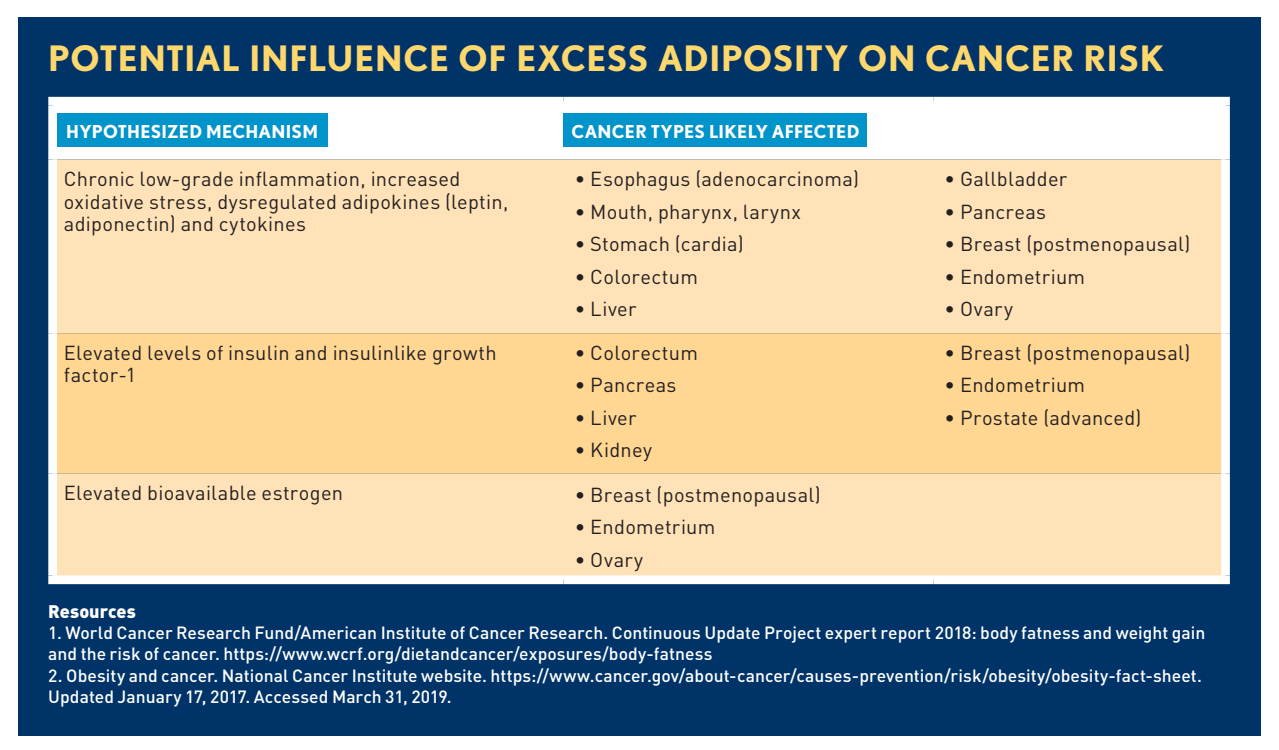
<style>
.page{position:relative;width:1279px;height:750px;background:#fff}
.page>*{position:absolute;margin:0;border:0;box-sizing:border-box;transform-origin:0 0}
.t1{font:700 35px "Nobel";letter-spacing:.015em;color:#ffd86d}
.t2{font:20px/22.5px "DIN";letter-spacing:.015em;color:#231f20}
.t3{font:900 18px "DIN";color:#fff}
.t4{font:700 17.75px "Nobel";letter-spacing:.015em;color:#fff}
.t5{font:500 17.5px/21.2px "DIN";color:#fff}
</style>
<div class="page">
<div style="left:18px;top:17px;width:1242px;height:718px;background:#003468"></div>
<div style="left:57px;top:105px;width:1163px;height:54px;background:#fff"></div>
<div style="left:57px;top:159px;width:1163px;height:416px;background:#ffe2b7"></div>
<div style="left:57px;top:333px;width:1163px;height:140px;background:#ffd692"></div>
<div style="left:48px;top:97px;width:515px;height:8px;background:#fff"></div>
<div style="left:48px;top:105px;width:9px;height:54px;background:#fff"></div>
<div style="left:563px;top:97px;width:370px;height:8px;background:#fff"></div>
<div style="left:933px;top:97px;width:296px;height:8px;background:#fff"></div>
<div style="left:48px;top:159px;width:9px;height:174px;background:#fff"></div>
<div style="left:48px;top:333px;width:9px;height:140px;background:#fff"></div>
<div style="left:48px;top:473px;width:9px;height:102px;background:#fff"></div>
<div style="left:1220px;top:333px;width:9px;height:140px;background:#fff"></div>
<div style="left:1220px;top:473px;width:9px;height:102px;background:#fff"></div>
<div style="left:48px;top:575px;width:515px;height:9px;background:#fff"></div>
<div style="left:563px;top:575px;width:370px;height:9px;background:#fff"></div>
<div style="left:933px;top:575px;width:296px;height:9px;background:#fff"></div>
<div style="left:1220px;top:105px;width:9px;height:54px;background:#fff"></div>
<div style="left:1220px;top:159px;width:9px;height:174px;background:#fff"></div>
<div style="left:57px;top:113px;width:270px;height:34px;background:#0094cb"></div>
<div style="left:563px;top:113px;width:304px;height:34px;background:#0094cb"></div>
<h1 class="t1" style="left:48px;top:37px;width:1117px">POTENTIAL INFLUENCE OF EXCESS ADIPOSITY ON CANCER RISK</h1>
<p class="t4" style="left:66px;top:120px;width:253px">HYPOTHESIZED MECHANISM</p>
<p class="t4" style="left:571px;top:120px;width:289px">CANCER TYPES LIKELY AFFECTED</p>
<p class="t2" style="left:64px;top:168px;width:446px">Chronic low-grade inflammation, increased oxidative stress, dysregulated adipokines (leptin, adiponectin) and cytokines</p>
<p class="t2" style="left:574px;top:168px;width:286px">• Esophagus (adenocarcinoma)</p>
<p class="t2" style="left:574px;top:200px;width:228px">• Mouth, pharynx, larynx</p>
<p class="t2" style="left:574px;top:233px;width:170px">• Stomach (cardia)</p>
<p class="t2" style="left:574px;top:265px;width:125px">• Colorectum</p>
<p class="t2" style="left:574px;top:298px;width:63px">• Liver</p>
<p class="t2" style="left:64px;top:341px;width:434px">Elevated levels of insulin and insulinlike growth factor-1</p>
<p class="t2" style="left:574px;top:341px;width:125px">• Colorectum</p>
<p class="t2" style="left:574px;top:374px;width:103px">• Pancreas</p>
<p class="t2" style="left:574px;top:406px;width:63px">• Liver</p>
<p class="t2" style="left:574px;top:439px;width:79px">• Kidney</p>
<p class="t2" style="left:944px;top:168px;width:124px">• Gallbladder</p>
<p class="t2" style="left:944px;top:200px;width:103px">• Pancreas</p>
<p class="t2" style="left:944px;top:233px;width:247px">• Breast (postmenopausal)</p>
<p class="t2" style="left:944px;top:265px;width:142px">• Endometrium</p>
<p class="t2" style="left:944px;top:298px;width:70px">• Ovary</p>
<p class="t2" style="left:944px;top:341px;width:247px">• Breast (postmenopausal)</p>
<p class="t2" style="left:944px;top:374px;width:142px">• Endometrium</p>
<p class="t2" style="left:944px;top:406px;width:198px">• Prostate (advanced)</p>
<p class="t2" style="left:64px;top:481px;width:281px">Elevated bioavailable estrogen</p>
<p class="t2" style="left:574px;top:483px;width:247px">• Breast (postmenopausal)</p>
<p class="t2" style="left:574px;top:516px;width:142px">• Endometrium</p>
<p class="t2" style="left:574px;top:548px;width:70px">• Ovary</p>
<p class="t3" style="left:48px;top:599px;width:89px">Resources</p>
<p class="t5" style="left:48px;top:621px;width:1158px">1. World Cancer Research Fund/American Institute of Cancer Research. Continuous Update Project expert report 2018: body fatness and weight gain and the risk of cancer. https://www.wcrf.org/dietandcancer/exposures/body-fatness</p>
<p class="t5" style="left:48px;top:664px;width:1154px">2. Obesity and cancer. National Cancer Institute website. https://www.cancer.gov/about-cancer/causes-prevention/risk/obesity/obesity-fact-sheet.<br>Updated January 17, 2017. Accessed March 31, 2019.</p>
</div>
